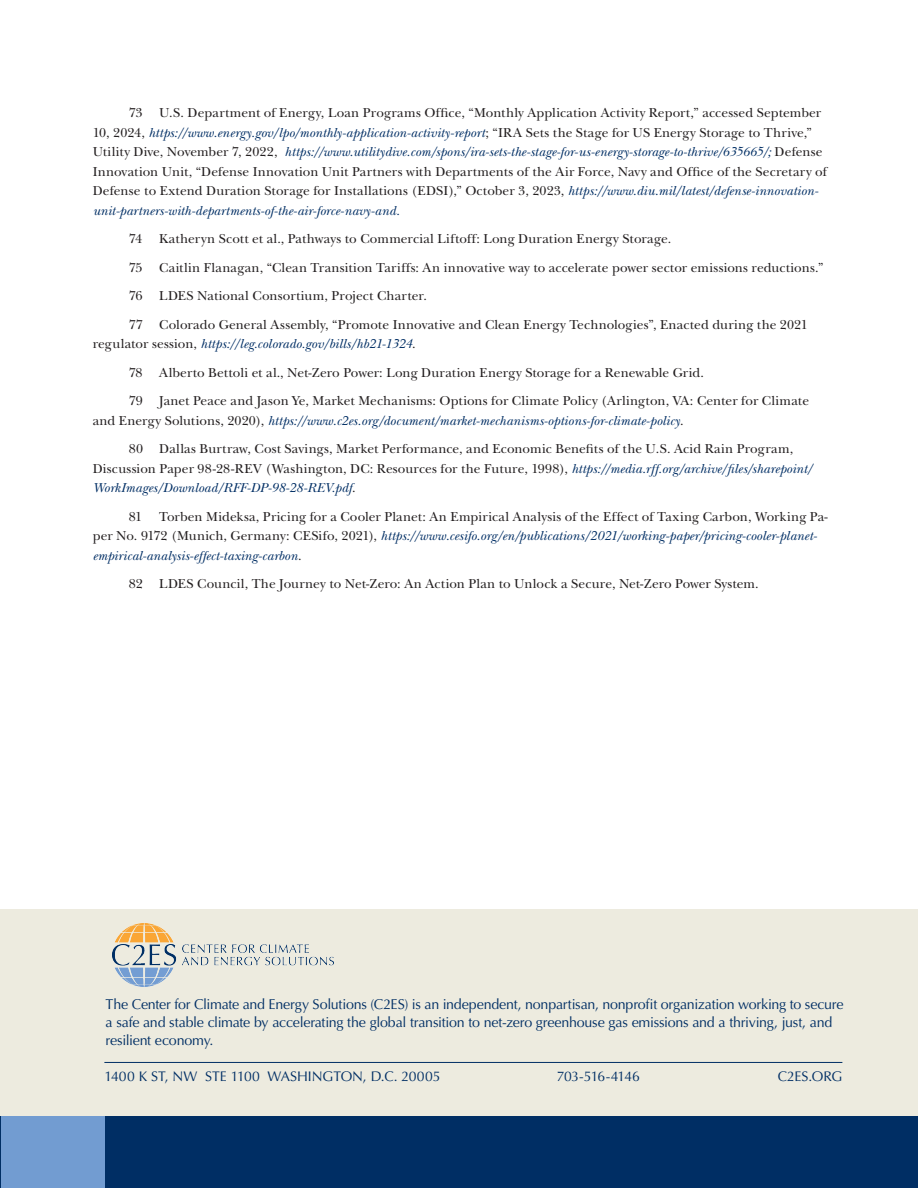
<style>
.page{position:relative;width:918px;height:1188px;background:#fff}
.page>*{position:absolute;margin:0;border:0;box-sizing:border-box;transform-origin:0 0}
.t1{font:14.25px "Optima LT Std";letter-spacing:-.015em;color:#002e64}
.t2{font:13.95px "Optima LT Std";letter-spacing:-.005em;color:#002e64}
.t3{font:13.95px "Optima LT Std";letter-spacing:-.05em;color:#002e64}
.FCI_Endnotes{font:13.5px/19.5px "New Baskerville Std";letter-spacing:.01em;color:#231f20}
.s1{font-style:italic;color:#002e64}
</style>
<div class="page">
<div style="left:1px;top:909px;width:917px;height:279px;background:#edebdf"></div>
<hr style="left:104px;top:1062px;width:738px;height:1px;background:#002e64">
<div style="left:1px;top:1116px;width:917px;height:72px;background:#002e64"></div>
<div style="left:1px;top:1116px;width:103px;height:72px;background:#729cd1"></div>
<img style="left:112px;top:923px;width:222px;height:63px">
<p class="FCI_Endnotes" style="left:93px;top:103px;width:736px;text-indent:36px">73 U.S. Department of Energy, Loan Programs Office, “Monthly Application Activity Report,” accessed September 10, 2024, <span class="s1">https://www.energy.gov/lpo/monthly-application-activity-report</span>; “IRA Sets the Stage for US Energy Storage to Thrive,” Utility Dive, November 7, 2022, <span class="s1">https://www.utilitydive.com/spons/ira-sets-the-stage-for-us-energy-storage-to-thrive/635665/;</span> Defense Innovation Unit, “Defense Innovation Unit Partners with Departments of the Air Force, Navy and Office of the Secretary of Defense to Extend Duration Storage for Installations (EDSI),” October 3, 2023, <span class="s1">https://www.diu.mil/latest/defense-innovation&shy;unit-partners-with-departments-of-the-air-force-navy-and.</span></p>
<p class="FCI_Endnotes" style="left:129px;top:229px;width:15px">74</p>
<p class="FCI_Endnotes" style="left:159px;top:229px;width:514px">Katheryn Scott et al., Pathways to Commercial Liftoff: Long Duration Energy Storage.</p>
<p class="FCI_Endnotes" style="left:129px;top:258px;width:696px">75 Caitlin Flanagan, “Clean Transition Tariffs: An innovative way to accelerate power sector emissions reductions.”</p>
<p class="FCI_Endnotes" style="left:129px;top:286px;width:300px">76 LDES National Consortium, Project Charter.</p>
<p class="FCI_Endnotes" style="left:93px;top:315px;width:717px;text-indent:36px">77 Colorado General Assembly, “Promote Innovative and Clean Energy Technologies”, Enacted during the 2021 regulator session, <span class="s1">https://leg.colorado.gov/bills/hb21-1324</span>.</p>
<p class="FCI_Endnotes" style="left:129px;top:363px;width:577px">78 Alberto Bettoli et al., Net-Zero Power: Long Duration Energy Storage for a Renewable Grid.</p>
<p class="FCI_Endnotes" style="left:93px;top:391px;width:718px;text-indent:36px">79 Janet Peace and Jason Ye, Market Mechanisms: Options for Climate Policy (Arlington, VA: Center for Climate and Energy Solutions, 2020), <span class="s1">https://www.c2es.org/document/market-mechanisms-options-for-climate-policy</span>.</p>
<p class="FCI_Endnotes" style="left:93px;top:439px;width:722px;text-indent:36px">80 Dallas Burtraw, Cost Savings, Market Performance, and Economic Benefits of the U.S. Acid Rain Program,<br>Discussion Paper 98-28-REV (Washington, DC: Resources for the Future, 1998), <span class="s1">https://media.rff.org/archive/files/sharepoint/<br>WorkImages/Download/RFF-DP-98-28-REV.pdf</span>.</p>
<p class="FCI_Endnotes" style="left:129px;top:507px;width:15px">81</p>
<p class="FCI_Endnotes" style="left:93px;top:507px;width:737px;text-indent:67px">Torben Mideksa, Pricing for a Cooler Planet: An Empirical Analysis of the Effect of Taxing Carbon, Working Pa&shy;per No. 9172 (Munich, Germany: CESifo, 2021), <span class="s1">https://www.cesifo.org/en/publications/2021/working-paper/pricing-cooler-planet&shy;empirical-analysis-effect-taxing-carbon</span>.</p>
<p class="FCI_Endnotes" style="left:129px;top:574px;width:632px">82 LDES Council, The Journey to Net-Zero: An Action Plan to Unlock a Secure, Net-Zero Power System.</p>
<p class="t1" style="left:106px;top:996px;width:739px">The Center for Climate and Energy Solutions (C2ES) is an independent, nonpartisan, nonprofit organization working to secure</p>
<p class="t1" style="left:106px;top:1014px;width:728px">a safe and stable climate by accelerating the global transition to net-zero greenhouse gas emissions and a thriving, just, and</p>
<p class="t1" style="left:106px;top:1032px;width:109px">resilient economy.</p>
<p class="t2" style="left:104px;top:1068px;width:338px">1400 K ST, NW STE 1100 WASHINGTON, D.C. 20005</p>
<p class="t3" style="left:557px;top:1068px;width:85px">703-516-4146</p>
<p class="t2" style="left:778px;top:1068px;width:66px">C2ES.ORG</p>
</div>
